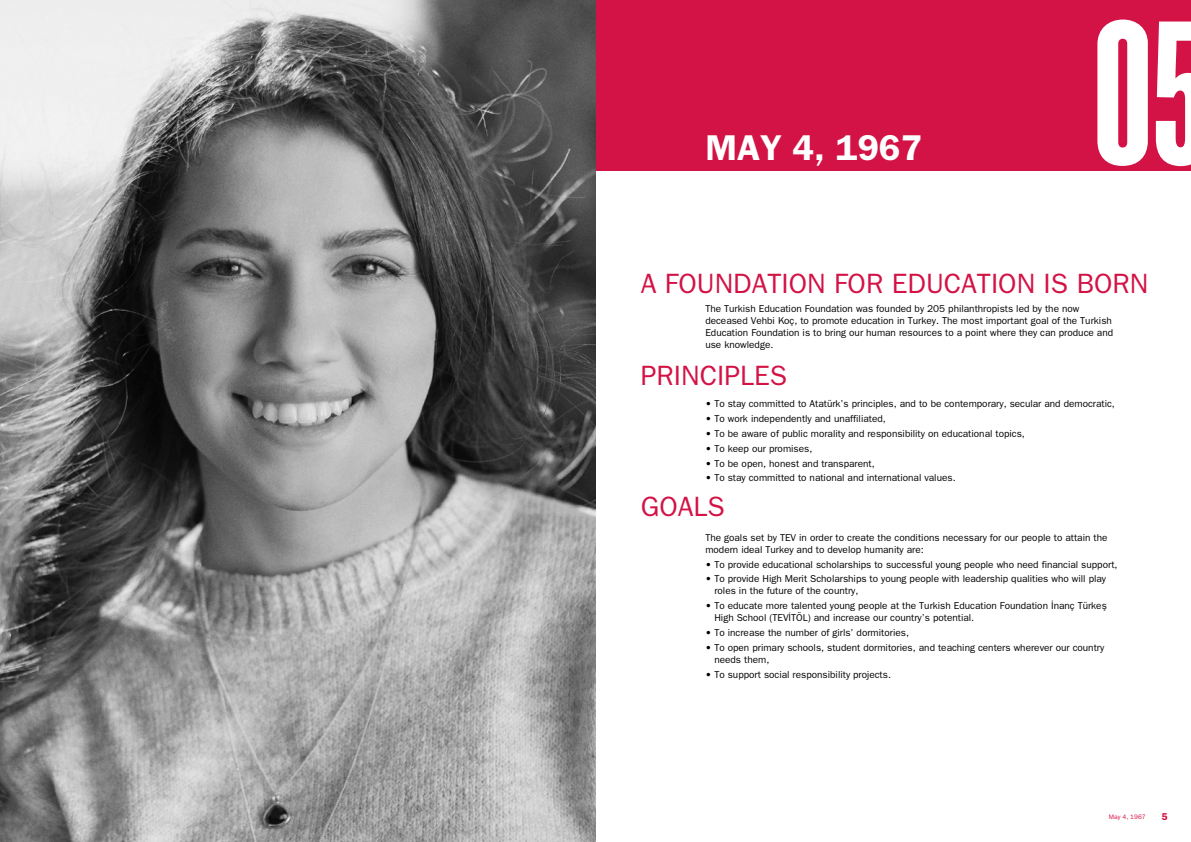
<style>
.page{position:relative;width:1191px;height:842px;background:#fff}
.page>*{position:absolute;margin:0;border:0;box-sizing:border-box;transform-origin:0 0}
.t1{font:700 200px "Flama Ultracondensed";color:#fff}
.t2{font:36px "Franklin Gothic T Bold";color:#fff}
.t3{font:28px "Franklin Gothic";color:#d31245}
.t4{font:10px/12px "Franklin Gothic";color:#000}
.t5{font:10px "Franklin Gothic T Bold";color:#d31245}
.t6{font:6.5px "Franklin Gothic";color:#d31245}
</style>
<div class="page">
<div style="left:0;top:0;width:1191px;height:170px;background:#d31245"></div>
<img style="left:0;top:0;width:595px;height:842px">
<h2 class="t2" style="left:705px;top:126px;width:218px">MAY 4, 1967</h2>
<h1 class="t1" style="left:1093px;top:-30px;width:118px">05</h1>
<h3 class="t3" style="left:641px;top:267px;width:509px">A FOUNDATION FOR EDUCATION IS BORN</h3>
<p class="t4" style="left:705px;top:302px;width:409px">The Turkish Education Foundation was founded by 205 philanthropists led by the now deceased Vehbi Koç, to promote education in Turkey. The most important goal of the Turkish Education Foundation is to bring our human resources to a point where they can produce and use knowledge.</p>
<h3 class="t3" style="left:641px;top:359px;width:148px">PRINCIPLES</h3>
<p class="t4" style="left:705px;top:398px;width:411px">• To stay committed to Atatürk’s principles, and to be contemporary, secular and democratic,</p>
<p class="t4" style="left:705px;top:412px;width:182px">• To work independently and unaffiliated,</p>
<p class="t4" style="left:705px;top:427px;width:321px">• To be aware of public morality and responsibility on educational topics,</p>
<p class="t4" style="left:705px;top:442px;width:108px">• To keep our promises,</p>
<p class="t4" style="left:705px;top:457px;width:171px">• To be open, honest and transparent,</p>
<p class="t4" style="left:705px;top:472px;width:252px">• To stay committed to national and international values.</p>
<h3 class="t3" style="left:641px;top:490px;width:85px">GOALS</h3>
<p class="t4" style="left:705px;top:531px;width:404px">The goals set by TEV in order to create the conditions necessary for our people to attain the modern ideal Turkey and to develop humanity are:</p>
<p class="t4" style="left:705px;top:558px;width:414px">• To provide educational scholarships to successful young people who need financial support,</p>
<p class="t4" style="left:714px;top:573px;width:393px;text-indent:-9px">• To provide High Merit Scholarships to young people with leadership qualities who will play roles in the future of the country,</p>
<p class="t4" style="left:714px;top:600px;width:394px;text-indent:-9px">• To educate more talented young people at the Turkish Education Foundation İnanç Türkeş<br>High School (TEVİTÖL) and increase our country’s potential.</p>
<p class="t4" style="left:705px;top:626px;width:205px">• To increase the number of girls’ dormitories,</p>
<p class="t4" style="left:714px;top:641px;width:391px;text-indent:-9px">• To open primary schools, student dormitories, and teaching centers wherever our country needs them,</p>
<p class="t4" style="left:705px;top:668px;width:187px">• To support social responsibility projects.</p>
<p class="t6" style="left:1109px;top:813px;width:38px">May 4, 1967</p>
<p class="t5" style="left:1161px;top:810px;width:7px">5</p>
</div>
